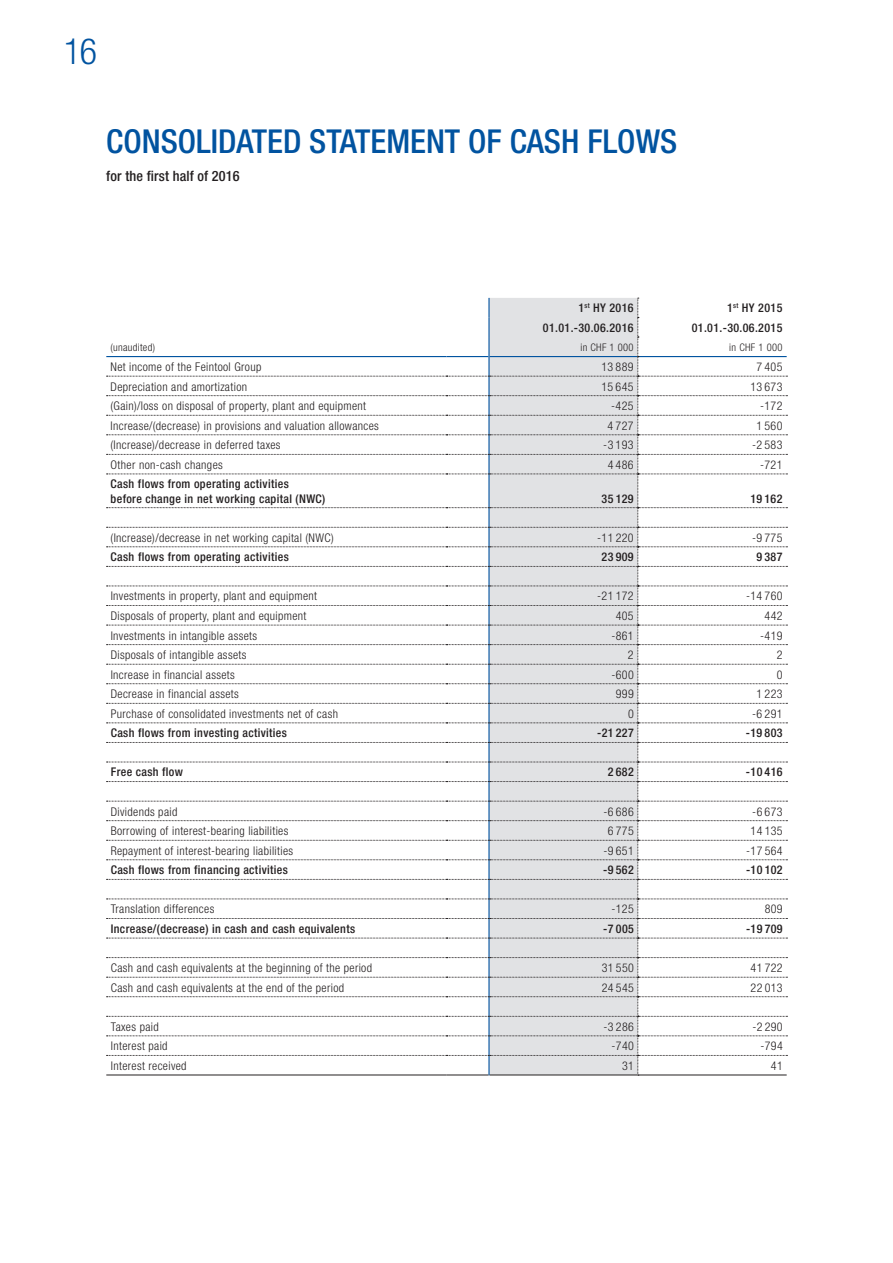
<style>
.page{position:relative;width:893px;height:1263px;background:#fff}
.page>*{position:absolute;margin:0;border:0;box-sizing:border-box;transform-origin:0 0}
.t1{font:300 condensed 36px "Helvetica Neue";color:#0153a0}
.t2{font:500 condensed 33px "Helvetica Neue";color:#0153a0}
.t3{font:500 condensed 14.25px "Helvetica Neue";letter-spacing:.01em;color:#231f20}
.t4{font:300 condensed 12px "Helvetica Neue";letter-spacing:.03em;color:#231f20}
.t5{font:500 condensed 12px/15px "Helvetica Neue";letter-spacing:.03em;color:#231f20}
.t6{font:300 condensed 10.5px "Helvetica Neue";letter-spacing:.03em;color:#231f20}
</style>
<div class="page">
<hr style="left:106px;top:356px;width:340px;height:1px;background:#0153a0">
<svg style="left:107px;top:298px;width:680px;height:778px"></svg>
<hr style="left:106px;top:1074px;width:340px;height:1px;background:#231f20">
<hr style="left:446px;top:1074px;width:42px;height:1px;background:#231f20">
<hr style="left:490px;top:1074px;width:148px;height:1px;background:#231f20">
<hr style="left:638px;top:1074px;width:149px;height:1px;background:#231f20">
<h1 class="t1" style="left:64px;top:30px;width:35px">16</h1>
<h2 class="t2" style="left:106px;top:122px;width:572px">CONSOLIDATED STATEMENT OF CASH FLOWS</h2>
<p class="t3" style="left:106px;top:168px;width:135px">for the first half of 2016</p>
<p class="t5" style="left:578px;top:300px;width:57px">1<sup>st</sup> HY 2016</p>
<p class="t5" style="left:727px;top:300px;width:57px">1<sup>st</sup> HY 2015</p>
<p class="t5" style="left:543px;top:320px;width:92px">01.01.-30.06.2016</p>
<p class="t5" style="left:692px;top:320px;width:92px">01.01.-30.06.2015</p>
<p class="t6" style="left:111px;top:342px;width:46px">(unaudited)</p>
<p class="t6" style="left:580px;top:342px;width:55px">in CHF 1 000</p>
<p class="t6" style="left:729px;top:342px;width:55px">in CHF 1 000</p>
<p class="t4" style="left:111px;top:360px;width:152px">Net income of the Feintool Group</p>
<p class="t4" style="left:601px;top:360px;width:34px">13 889</p>
<p class="t4" style="left:756px;top:360px;width:27px">7 405</p>
<p class="t4" style="left:111px;top:379px;width:138px">Depreciation and amortization</p>
<p class="t4" style="left:601px;top:379px;width:34px">15 645</p>
<p class="t4" style="left:750px;top:379px;width:34px">13 673</p>
<p class="t4" style="left:111px;top:399px;width:257px">(Gain)/loss on disposal of property, plant and equipment</p>
<p class="t4" style="left:611px;top:399px;width:24px">-425</p>
<p class="t4" style="left:760px;top:399px;width:24px">-172</p>
<p class="t4" style="left:111px;top:419px;width:270px">Increase/(decrease) in provisions and valuation allowances</p>
<p class="t4" style="left:608px;top:419px;width:27px">4 727</p>
<p class="t4" style="left:756px;top:419px;width:27px">1 560</p>
<p class="t4" style="left:111px;top:438px;width:172px">(Increase)/decrease in deferred taxes</p>
<p class="t4" style="left:603px;top:438px;width:32px">-3 193</p>
<p class="t4" style="left:752px;top:438px;width:32px">-2 583</p>
<p class="t4" style="left:111px;top:458px;width:114px">Other non-cash changes</p>
<p class="t4" style="left:608px;top:458px;width:27px">4 486</p>
<p class="t4" style="left:760px;top:458px;width:24px">-721</p>
<p class="t5" style="left:111px;top:476px;width:216px">Cash flows from operating activities<br>before change in net working capital (NWC)</p>
<p class="t5" style="left:602px;top:491px;width:34px">35 129</p>
<p class="t5" style="left:750px;top:491px;width:34px">19 162</p>
<p class="t4" style="left:111px;top:531px;width:225px">(Increase)/decrease in net working capital (NWC)</p>
<p class="t4" style="left:597px;top:531px;width:38px">-11 220</p>
<p class="t4" style="left:752px;top:531px;width:32px">-9 775</p>
<p class="t5" style="left:111px;top:549px;width:180px">Cash flows from operating activities</p>
<p class="t5" style="left:602px;top:549px;width:34px">23 909</p>
<p class="t5" style="left:756px;top:549px;width:27px">9 387</p>
<p class="t4" style="left:111px;top:589px;width:208px">Investments in property, plant and equipment</p>
<p class="t4" style="left:597px;top:589px;width:38px">-21 172</p>
<p class="t4" style="left:746px;top:589px;width:38px">-14 760</p>
<p class="t4" style="left:111px;top:609px;width:197px">Disposals of property, plant and equipment</p>
<p class="t4" style="left:616px;top:609px;width:19px">405</p>
<p class="t4" style="left:764px;top:609px;width:20px">442</p>
<p class="t4" style="left:111px;top:628px;width:148px">Investments in intangible assets</p>
<p class="t4" style="left:611px;top:628px;width:24px">-861</p>
<p class="t4" style="left:760px;top:628px;width:24px">-419</p>
<p class="t4" style="left:111px;top:648px;width:137px">Disposals of intangible assets</p>
<p class="t4" style="left:628px;top:648px;width:7px">2</p>
<p class="t4" style="left:777px;top:648px;width:7px">2</p>
<p class="t4" style="left:111px;top:667px;width:126px">Increase in financial assets</p>
<p class="t4" style="left:611px;top:667px;width:24px">-600</p>
<p class="t4" style="left:777px;top:667px;width:7px">0</p>
<p class="t4" style="left:111px;top:687px;width:130px">Decrease in financial assets</p>
<p class="t4" style="left:616px;top:687px;width:19px">999</p>
<p class="t4" style="left:757px;top:687px;width:27px">1 223</p>
<p class="t4" style="left:111px;top:707px;width:229px">Purchase of consolidated investments net of cash</p>
<p class="t4" style="left:628px;top:707px;width:7px">0</p>
<p class="t4" style="left:752px;top:707px;width:32px">-6 291</p>
<p class="t5" style="left:111px;top:725px;width:178px">Cash flows from investing activities</p>
<p class="t5" style="left:597px;top:725px;width:38px">-21 227</p>
<p class="t5" style="left:746px;top:725px;width:38px">-19 803</p>
<p class="t5" style="left:111px;top:764px;width:74px">Free cash flow</p>
<p class="t5" style="left:608px;top:764px;width:27px">2 682</p>
<p class="t5" style="left:746px;top:764px;width:38px">-10 416</p>
<p class="t4" style="left:111px;top:804px;width:68px">Dividends paid</p>
<p class="t4" style="left:603px;top:804px;width:32px">-6 686</p>
<p class="t4" style="left:752px;top:804px;width:32px">-6 673</p>
<p class="t4" style="left:111px;top:824px;width:179px">Borrowing of interest-bearing liabilities</p>
<p class="t4" style="left:608px;top:824px;width:27px">6 775</p>
<p class="t4" style="left:750px;top:824px;width:34px">14 135</p>
<p class="t4" style="left:111px;top:844px;width:184px">Repayment of interest-bearing liabilities</p>
<p class="t4" style="left:603px;top:844px;width:32px">-9 651</p>
<p class="t4" style="left:746px;top:844px;width:38px">-17 564</p>
<p class="t5" style="left:111px;top:862px;width:179px">Cash flows from financing activities</p>
<p class="t5" style="left:603px;top:862px;width:32px">-9 562</p>
<p class="t5" style="left:746px;top:862px;width:38px">-10 102</p>
<p class="t4" style="left:111px;top:902px;width:105px">Translation differences</p>
<p class="t4" style="left:611px;top:902px;width:24px">-125</p>
<p class="t4" style="left:765px;top:902px;width:20px">809</p>
<p class="t5" style="left:111px;top:921px;width:246px">Increase/(decrease) in cash and cash equivalents</p>
<p class="t5" style="left:603px;top:921px;width:32px">-7 005</p>
<p class="t5" style="left:746px;top:921px;width:38px">-19 709</p>
<p class="t4" style="left:111px;top:961px;width:263px">Cash and cash equivalents at the beginning of the period</p>
<p class="t4" style="left:602px;top:961px;width:34px">31 550</p>
<p class="t4" style="left:751px;top:961px;width:34px">41 722</p>
<p class="t4" style="left:111px;top:980px;width:235px">Cash and cash equivalents at the end of the period</p>
<p class="t4" style="left:602px;top:980px;width:34px">24 545</p>
<p class="t4" style="left:751px;top:980px;width:34px">22 013</p>
<p class="t4" style="left:111px;top:1020px;width:49px">Taxes paid</p>
<p class="t4" style="left:604px;top:1020px;width:32px">-3 286</p>
<p class="t4" style="left:752px;top:1020px;width:32px">-2 290</p>
<p class="t4" style="left:111px;top:1039px;width:58px">Interest paid</p>
<p class="t4" style="left:612px;top:1039px;width:24px">-740</p>
<p class="t4" style="left:760px;top:1039px;width:24px">-794</p>
<p class="t4" style="left:111px;top:1059px;width:77px">Interest received</p>
<p class="t4" style="left:622px;top:1059px;width:13px">31</p>
<p class="t4" style="left:771px;top:1059px;width:13px">41</p>
</div>
